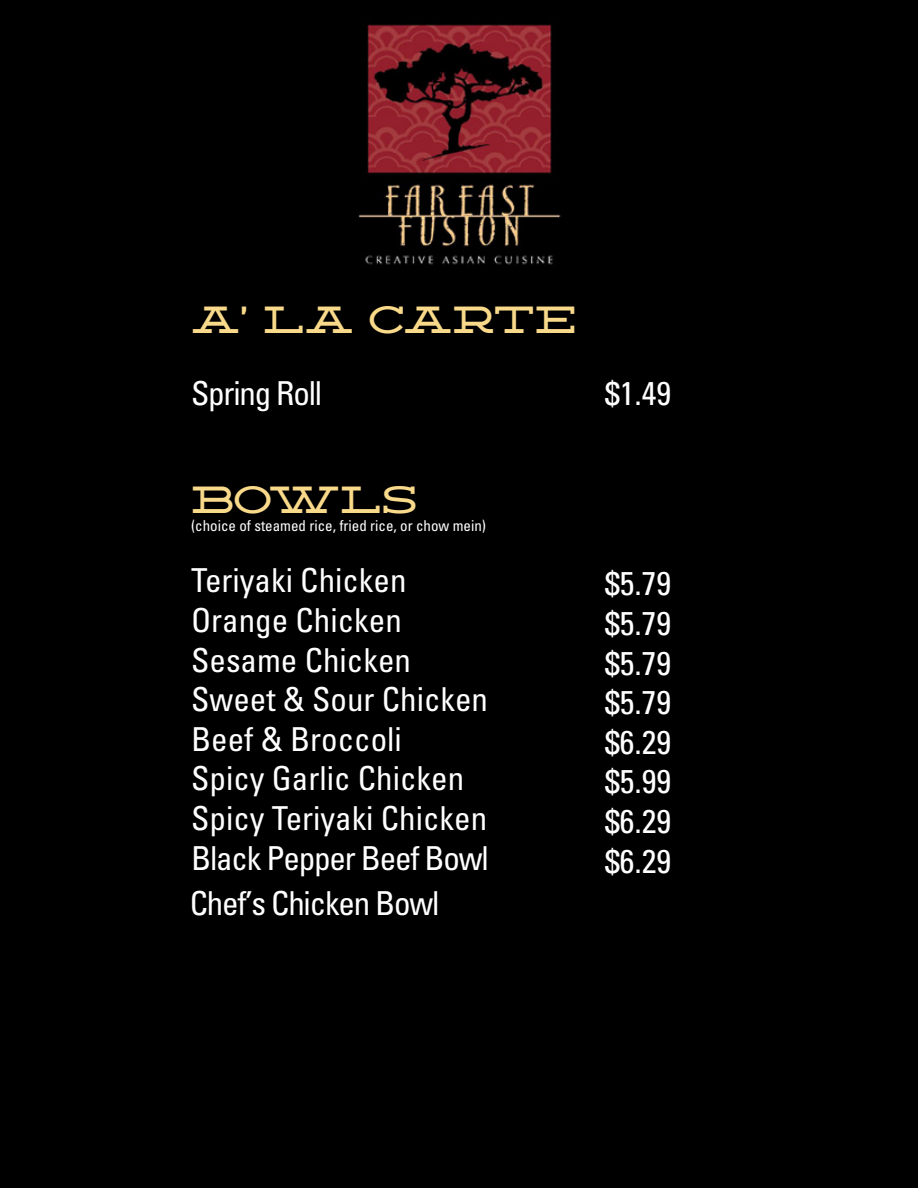
<style>
.page{position:relative;width:918px;height:1188px;background:#000}
.page>*{position:absolute;margin:0;border:0;box-sizing:border-box;transform-origin:0 0}
.t1{font:36px "Deming EP";color:#f9da8b}
.t2{font:condensed 33px/39.6px "Univers LT Std";color:#fff}
.t3{font:condensed 33px "Univers LT Std";letter-spacing:-.035em;color:#fff}
.t4{font:condensed 15px "Univers LT Std";color:#fff}
</style>
<div class="page">
<p class="t1" style="left:191px;top:299px;width:387px">A’ LA CARTE</p>
<p class="t3" style="left:191px;top:372px;width:133px">Spring Roll</p>
<p class="t1" style="left:191px;top:479px;width:227px">BOWLS</p>
<p class="t4" style="left:191px;top:516px;width:296px">(choice of steamed rice, fried rice, or chow mein)</p>
<p class="t2" style="left:191px;top:560px;width:299px">Teriyaki Chicken<br>Orange Chicken<br>Sesame Chicken<br>Sweet &amp; Sour Chicken<br>Beef &amp; Broccoli<br>Spicy Garlic Chicken<br>Spicy Teriyaki Chicken<br>Black Pepper Beef Bowl</p>
<p class="t3" style="left:190px;top:882px;width:251px">Chef’s Chicken Bowl</p>
<p class="t2" style="left:605px;top:373px;width:67px">$1.49</p>
<p class="t2" style="left:605px;top:563px;width:67px;text-align:justify">$5.79 $5.79 $5.79 $5.79 $6.29 $5.99 $6.29 $6.29</p>
</div>
